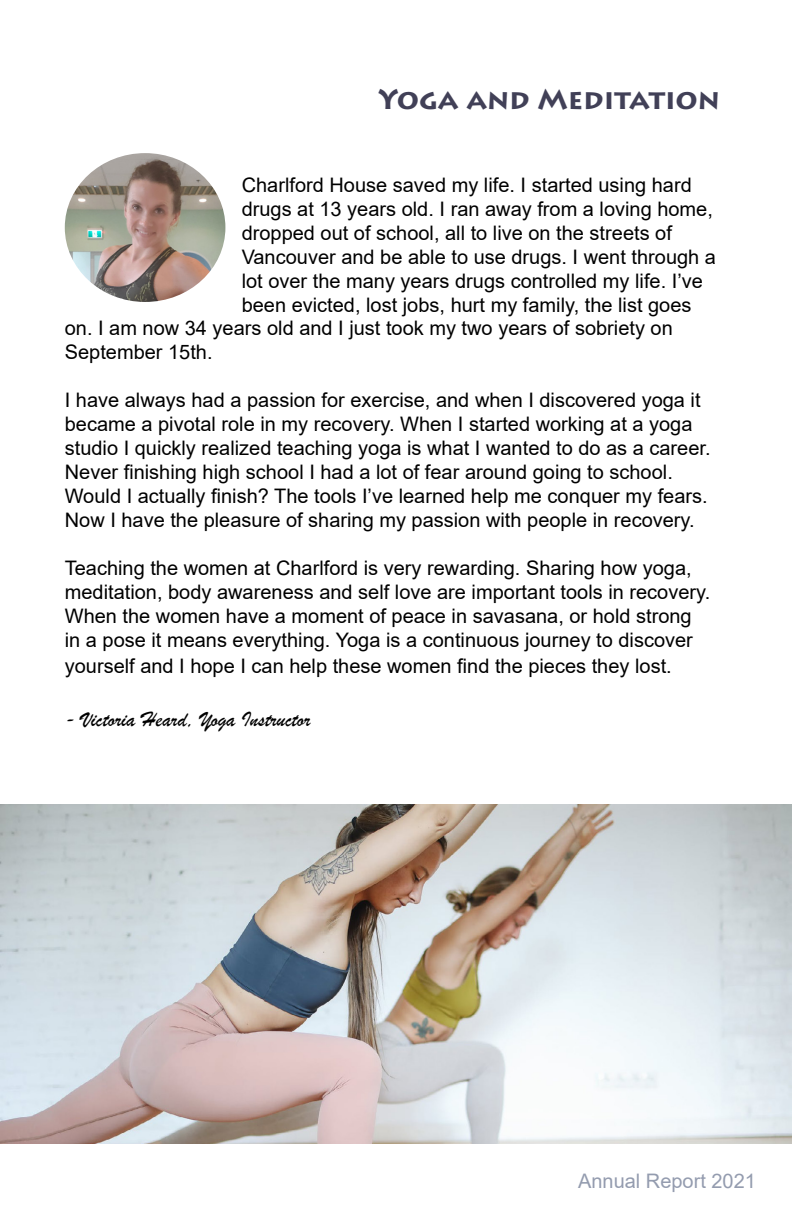
<style>
.page{position:relative;width:792px;height:1224px;background:#fff}
.page>*{position:absolute;margin:0;border:0;box-sizing:border-box;transform-origin:0 0}
.t1{font:700 28px "Lithos Pro";color:#414057}
.t2{font:22px "Brush Script";color:#000}
.t3{font:20px/24px "Arial";color:#000}
.t4{font:20px "Arial";color:#949caf}
</style>
<div class="page">
<img style="left:0;top:805px;width:792px;height:338px">
<img style="left:65px;top:153px;width:160px;height:149px">
<h1 class="t1" style="left:378px;top:82px;width:344px">Yoga and Meditation</h1>
<p class="t3" style="left:242px;top:173px;width:452px">Charlford House saved my life. I started using hard</p>
<p class="t3" style="left:242px;top:197px;width:473px">drugs at 13 years old. I ran away from a loving home,</p>
<p class="t3" style="left:242px;top:221px;width:432px">dropped out of school, all to live on the streets of</p>
<p class="t3" style="left:242px;top:245px;width:476px">Vancouver and be able to use drugs. I went through a</p>
<p class="t3" style="left:242px;top:269px;width:463px">lot over the many years drugs controlled my life. I’ve</p>
<p class="t3" style="left:242px;top:293px;width:451px">been evicted, lost jobs, hurt my family, the list goes</p>
<p class="t3" style="left:65px;top:316px;width:610px">on. I am now 34 years old and I just took my two years of sobriety on</p>
<p class="t3" style="left:65px;top:340px;width:149px">September 15th.</p>
<p class="t3" style="left:65px;top:388px;width:647px">I have always had a passion for exercise, and when I discovered yoga it became a pivotal role in my recovery. When I started working at a yoga studio I quickly realized teaching yoga is what I wanted to do as a career.<br>Never finishing high school I had a lot of fear around going to school.<br>Would I actually finish? The tools I’ve learned help me conquer my fears.<br>Now I have the pleasure of sharing my passion with people in recovery.</p>
<p class="t3" style="left:65px;top:556px;width:647px">Teaching the women at Charlford is very rewarding. Sharing how yoga, meditation, body awareness and self love are important tools in recovery.<br>When the women have a moment of peace in savasana, or hold strong in a pose it means everything. Yoga is a continuous journey to discover</p>
<p class="t3" style="left:65px;top:654px;width:608px">yourself and I hope I can help these women find the pieces they lost.</p>
<p class="t2" style="left:65px;top:706px;width:247px">- Victoria Heard, Yoga Instructor</p>
<p class="t4" style="left:578px;top:1167px;width:179px">Annual Report 2021</p>
</div>
